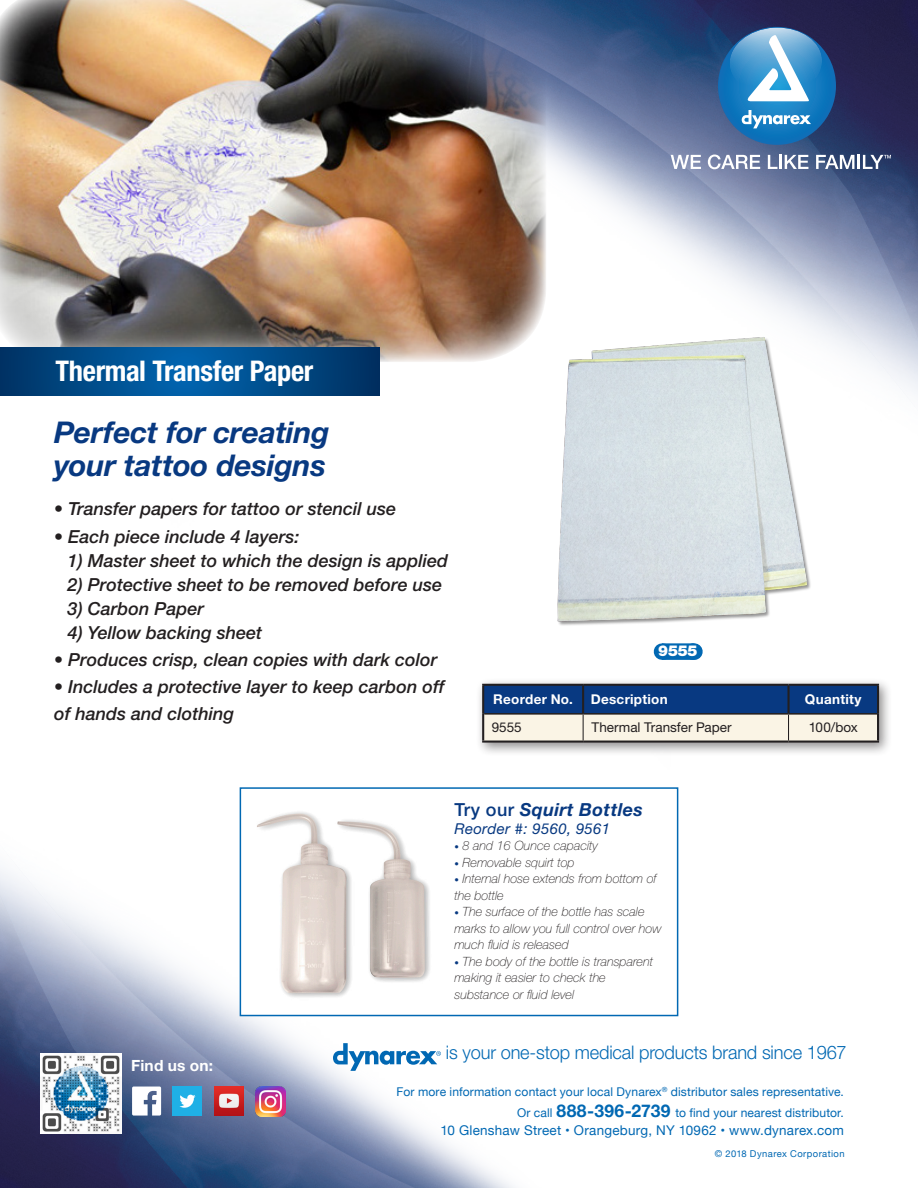
<style>
.page{position:relative;width:918px;height:1188px;background:#fff}
.page>*{position:absolute;margin:0;border:0;box-sizing:border-box;transform-origin:0 0}
.Headline{font:italic 700 30px/33px "Helvetica Neue LT Std";letter-spacing:-.01em;color:#083981}
.t1{font:700 condensed 28.5px "Helvetica Neue LT Std";letter-spacing:-.01em;color:#fff}
.t2{font:300 18.75px "Helvetica Neue LT Std";letter-spacing:-.01em;color:#0168b3}
.t3{font:italic 500 18px/27px "Helvetica Neue LT Std";color:#231f20}
.t4{font:italic 700 18px "Helvetica Neue LT Std";letter-spacing:.02em;color:#083981}
.t5{font:700 15.45px "Helvetica Neue LT Std";letter-spacing:.015em;color:#fff}
.t6{font:italic 15px "Helvetica Neue LT Std";letter-spacing:.02em;color:#083981}
.Product_REORDER_numb{font:900 15px "Helvetica Neue LT Std";color:#fff}
.t7{font:13.5px "Helvetica Neue";letter-spacing:.02em;color:#0168b3}
.table_text{font:13.5px "Helvetica Neue LT Std";color:#231f20}
.table_header{font:700 13.5px "Helvetica Neue LT Std";letter-spacing:.02em;color:#fff}
.t8{font:italic 100 12.75px/16.5px "Helvetica Neue LT Std";color:#231f20}
.t9{font:12.15px/21px "Helvetica Neue";letter-spacing:.01em;color:#0168b3;text-align:right}
.t10{font:9.45px "Helvetica Neue";letter-spacing:.045em;color:#0168b3}
.s1{font-weight:500;font-style:normal}
.s2{font-size:9px;color:#083981}
.s3{font-weight:700;font-size:17.4px}
</style>
<div class="page">
<img style="left:0;top:0;width:918px;height:1188px">
<svg style="left:333px;top:1043px;width:108px;height:28px"></svg>
<svg style="left:718px;top:27px;width:118px;height:118px;background:#1175bb"></svg>
<svg style="left:730px;top:28px;width:92px;height:73px"></svg>
<svg style="left:742px;top:110px;width:69px;height:18px"></svg>
<svg style="left:671px;top:155px;width:30px;height:14px"></svg>
<svg style="left:708px;top:155px;width:52px;height:14px"></svg>
<svg style="left:768px;top:155px;width:9px;height:14px"></svg>
<hr style="left:779px;top:155px;width:3px;height:14px;background:#fff">
<svg style="left:785px;top:155px;width:23px;height:14px"></svg>
<svg style="left:816px;top:155px;width:38px;height:14px"></svg>
<hr style="left:857px;top:155px;width:3px;height:14px;background:#fff">
<svg style="left:863px;top:155px;width:28px;height:14px"></svg>
<div style="left:173px;top:1087px;width:29px;height:29px;background:#1fb0e6"></div>
<svg style="left:179px;top:1095px;width:17px;height:13px"></svg>
<img style="left:214px;top:1087px;width:29px;height:29px">
<img style="left:41px;top:1053px;width:81px;height:81px">
<svg style="left:132px;top:1087px;width:29px;height:29px"></svg>
<img style="left:255px;top:1086px;width:30px;height:30px">
<div style="left:240px;top:787px;width:438px;height:229px;background:#fff;border:2px solid #0168b3"></div>
<img style="left:257px;top:812px;width:173px;height:185px">
<h2 class="t1" style="left:56px;top:354px;width:259px">Thermal Transfer Paper</h2>
<p class="Headline" style="left:54px;top:415px;width:277px">Perfect for creating your tattoo designs</p>
<p class="t3" style="left:54px;top:495px;width:344px">• Transfer papers for tattoo or stencil use</p>
<p class="t3" style="left:54px;top:523px;width:247px">• Each piece include 4 layers:</p>
<p class="t3" style="left:68px;top:547px;width:382px">1) Master sheet to which the design is applied</p>
<p class="t3" style="left:68px;top:571px;width:376px">2) Protective sheet to be removed before use</p>
<p class="t3" style="left:68px;top:595px;width:138px">3) Carbon Paper</p>
<p class="t3" style="left:68px;top:619px;width:196px">4) Yellow backing sheet</p>
<p class="t3" style="left:54px;top:646px;width:385px">• Produces crisp, clean copies with dark color</p>
<p class="t3" style="left:54px;top:673px;width:392px">• Includes a protective layer to keep carbon off of hands and clothing</p>
<p class="Product_REORDER_numb" style="left:658px;top:642px;width:41px">9555</p>
<p class="table_header" style="left:493px;top:691px;width:81px">Reorder No.</p>
<p class="table_header" style="left:591px;top:691px;width:78px">Description</p>
<p class="table_header" style="left:805px;top:691px;width:58px">Quantity</p>
<p class="table_text" style="left:492px;top:719px;width:32px">9555</p>
<p class="table_text" style="left:592px;top:719px;width:142px">Thermal Transfer Paper</p>
<p class="table_text" style="left:809px;top:719px;width:50px">100/box</p>
<p class="t5" style="left:131px;top:1056px;width:84px">Find us on:</p>
<p class="t4" style="left:454px;top:798px;width:190px"><span class="s1">Try our</span> Squirt Bottles</p>
<p class="t6" style="left:454px;top:819px;width:157px">Reorder #: 9560, 9561</p>
<p class="t8" style="left:454px;top:837px;width:145px"><span class="s2">•</span> 8 and 16 Ounce capacity</p>
<p class="t8" style="left:454px;top:854px;width:122px"><span class="s2">•</span> Removable squirt top</p>
<p class="t8" style="left:454px;top:870px;width:204px"><span class="s2">•</span> Internal hose extends from bottom of the bottle</p>
<p class="t8" style="left:454px;top:903px;width:208px"><span class="s2">•</span> The surface of the bottle has scale marks to allow you full control over how much fluid is released</p>
<p class="t8" style="left:454px;top:953px;width:200px"><span class="s2">•</span> The body of the bottle is transparent making it easier to check the substance or fluid level</p>
<p class="t2" style="left:446px;top:1041px;width:402px">is your one-stop medical products brand since 1967</p>
<p class="t9" style="left:397px;top:1082px;width:449px">For more information contact your local Dynarex<sup>®</sup> distributor sales representative.<br>Or call <span class="s3">888-396-2739</span> to find your nearest distributor.</p>
<p class="t10" style="left:715px;top:1147px;width:131px">© 2018 Dynarex Corporation</p>
<p class="t7" style="left:441px;top:1120px;width:405px">10 Glenshaw Street • Orangeburg, NY 10962 • www.dynarex.com</p>
</div>
